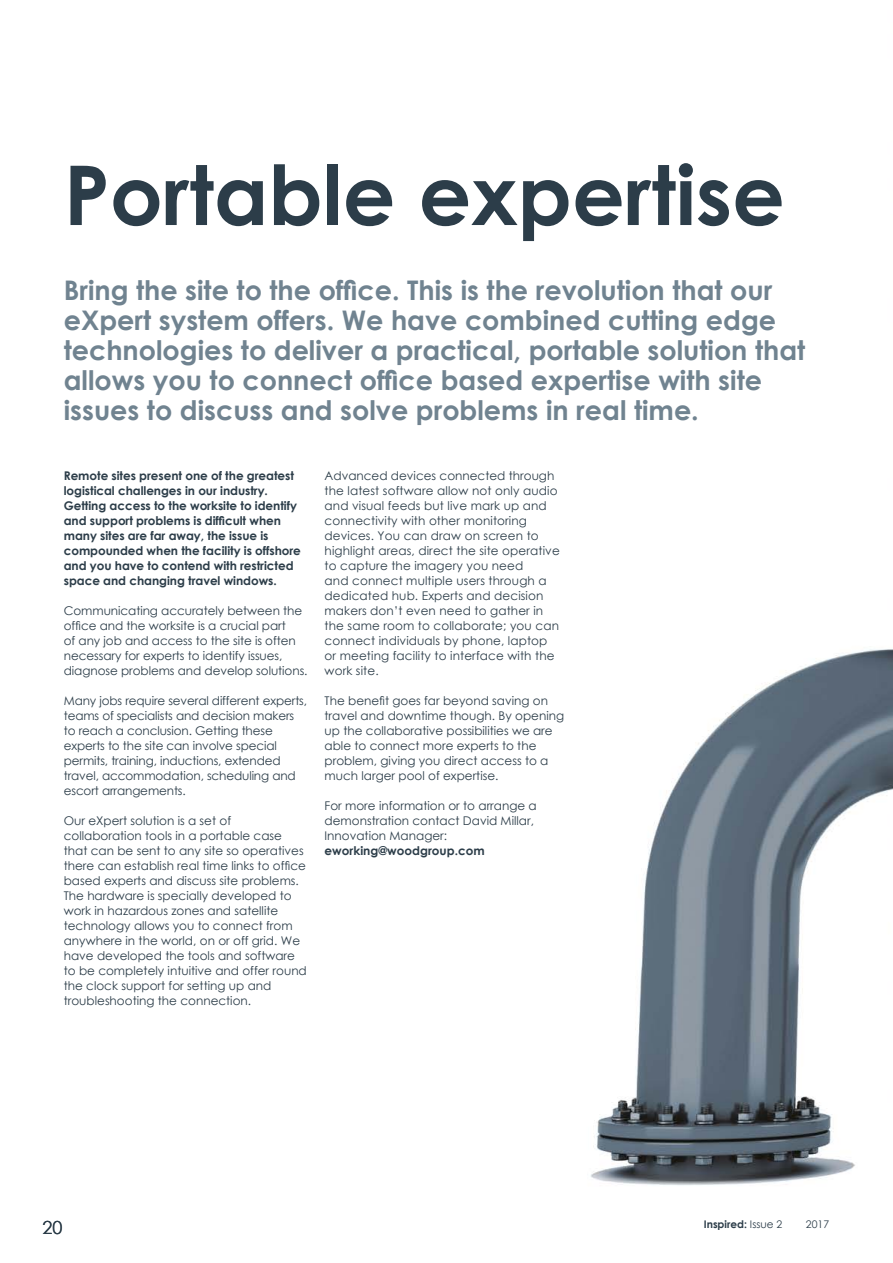
<style>
.page{position:relative;width:893px;height:1263px;background:#fff}
.page>*{position:absolute;margin:0;border:0;box-sizing:border-box;transform-origin:0 0}
.t1{font:700 82.5px "Century Gothic";color:#2c3d49}
.t2{font:700 27px/30px "Century Gothic";color:#708390}
.t3{font:18px "Century Gothic";color:#2c3d49}
.t4{font:12px/15px "Century Gothic";color:#2c3d49}
.t5{font:700 12px/15px "Century Gothic";letter-spacing:-.005em;color:#2c3d49}
.t6{font:700 10.5px "Century Gothic";color:#2c3d49}
.t7{font:10.5px "Century Gothic";color:#2c3d49}
.s1{font-weight:400}
</style>
<div class="page">
<img style="left:590px;top:649px;width:303px;height:537px">
<h1 class="t1" style="left:64px;top:132px;width:723px">Portable expertise</h1>
<p class="t2" style="left:64px;top:274px;width:743px">Bring the site to the office. This is the revolution that our eXpert system offers. We have combined cutting edge technologies to deliver a practical, portable solution that allows you to connect office based expertise with site issues to discuss and solve problems in real time.</p>
<p class="t5" style="left:64px;top:468px;width:239px">Remote sites present one of the greatest logistical challenges in our industry.<br>Getting access to the worksite to identify and support problems is difficult when many sites are far away, the issue is compounded when the facility is offshore and you have to contend with restricted space and changing travel windows.</p>
<p class="t4" style="left:64px;top:603px;width:245px">Communicating accurately between the office and the worksite is a crucial part<br>of any job and access to the site is often necessary for experts to identify issues, diagnose problems and develop solutions.</p>
<p class="t4" style="left:64px;top:693px;width:245px">Many jobs require several different experts, teams of specialists and decision makers to reach a conclusion. Getting these experts to the site can involve special permits, training, inductions, extended travel, accommodation, scheduling and escort arrangements.</p>
<p class="t4" style="left:64px;top:813px;width:245px">Our eXpert solution is a set of collaboration tools in a portable case that can be sent to any site so operatives there can establish real time links to office based experts and discuss site problems.<br>The hardware is specially developed to work in hazardous zones and satellite technology allows you to connect from anywhere in the world, on or off grid. We have developed the tools and software to be completely intuitive and offer round the clock support for setting up and troubleshooting the connection.</p>
<p class="t4" style="left:325px;top:468px;width:237px">Advanced devices connected through the latest software allow not only audio and visual feeds but live mark up and connectivity with other monitoring devices. You can draw on screen to highlight areas, direct the site operative to capture the imagery you need<br>and connect multiple users through a dedicated hub. Experts and decision makers don’t even need to gather in the same room to collaborate; you can connect individuals by phone, laptop or meeting facility to interface with the work site.</p>
<p class="t4" style="left:325px;top:693px;width:241px">The benefit goes far beyond saving on travel and downtime though. By opening up the collaborative possibilities we are able to connect more experts to the problem, giving you direct access to a much larger pool of expertise.</p>
<p class="t4" style="left:325px;top:798px;width:214px">For more information or to arrange a demonstration contact David Millar,<br>Innovation Manager:</p>
<p class="t5" style="left:325px;top:843px;width:162px">eworking@woodgroup.com</p>
<h3 class="t3" style="left:43px;top:1215px;width:21px">20</h3>
<p class="t6" style="left:704px;top:1216px;width:80px">Inspired: <span class="s1">Issue 2</span></p>
<p class="t7" style="left:806px;top:1217px;width:25px">2017</p>
</div>
